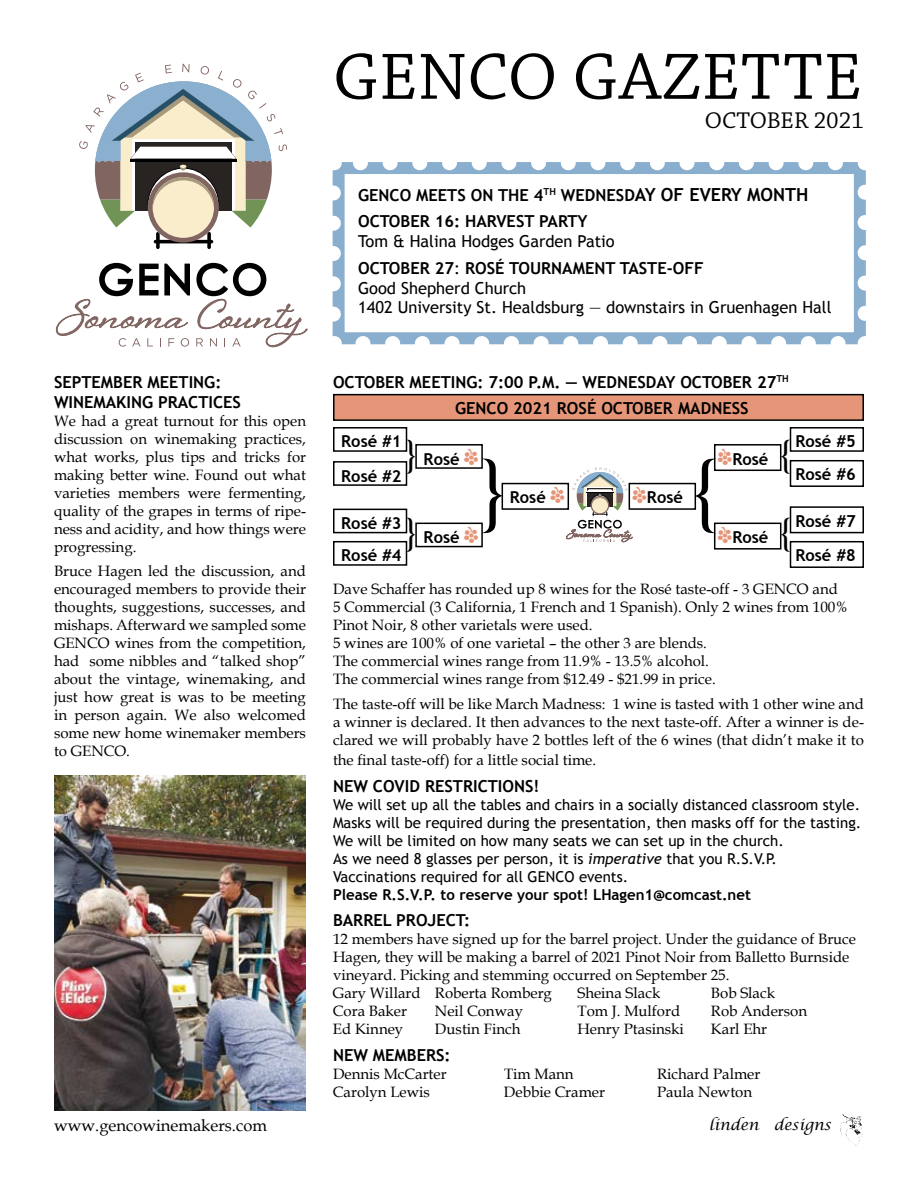
<style>
.page{position:relative;width:918px;height:1188px;background:#fff}
.page>*{position:absolute;margin:0;border:0;box-sizing:border-box;transform-origin:0 0}
.t1{font:79.5px "Book Antiqua";color:#000}
.t2{font:69px "Chaparral Pro";letter-spacing:.005em;color:#000}
.t3{font:36px/78.3px "Book Antiqua";color:#000}
.t4{font:24px "Chaparral Pro";color:#000}
.t5{font:700 16.5px/26.5px "Trebuchet MS";color:#000}
.t6{font:16.5px/19.8px "Trebuchet MS";color:#000}
.t7{font:16.5px "Book Antiqua";color:#000}
.t8{font:15px/18px "Book Antiqua";color:#000;text-align:justify}
.t9{font:15px/18px "Trebuchet MS";color:#000}
.t10{font:700 15px "Trebuchet MS";color:#000}
.t11{font:italic 15px "Lucida Calligraphy";color:#000}
.s1{font-size:18px}
.s2{font-weight:400}
.s3{font-family:"Medio Magazine Regular";font-weight:400;color:#e69678}
.s4{font-style:italic}
</style>
<div class="page">
<div style="left:333px;top:162px;width:533px;height:182px;border:12px solid #8aafce"></div>
<svg style="left:332px;top:193px;width:9px;height:135px"></svg>
<svg style="left:363px;top:336px;width:487px;height:9px"></svg>
<svg style="left:858px;top:178px;width:8px;height:135px"></svg>
<svg style="left:348px;top:162px;width:488px;height:8px"></svg>
<svg style="left:55px;top:263px;width:135px;height:84px"></svg>
<svg style="left:196px;top:263px;width:111px;height:85px"></svg>
<svg style="left:79px;top:64px;width:208px;height:185px"></svg>
<img style="left:843px;top:1114px;width:19px;height:32px">
<div style="left:333px;top:427px;width:74px;height:25px;border:2px solid #000"></div>
<div style="left:333px;top:461px;width:74px;height:25px;border:2px solid #000"></div>
<div style="left:333px;top:509px;width:74px;height:24px;border:2px solid #000"></div>
<div style="left:333px;top:541px;width:74px;height:25px;border:2px solid #000"></div>
<div style="left:790px;top:427px;width:74px;height:25px;border:2px solid #000"></div>
<div style="left:790px;top:460px;width:74px;height:27px;border:2px solid #000"></div>
<div style="left:790px;top:506px;width:74px;height:27px;border:2px solid #000"></div>
<div style="left:790px;top:541px;width:74px;height:27px;border:2px solid #000"></div>
<div style="left:415px;top:444px;width:68px;height:25px;border:2px solid #000"></div>
<div style="left:502px;top:483px;width:67px;height:27px;border:2px solid #000"></div>
<div style="left:714px;top:444px;width:67px;height:27px;border:2px solid #000"></div>
<div style="left:714px;top:523px;width:67px;height:27px;border:2px solid #000"></div>
<div style="left:415px;top:523px;width:68px;height:24px;border:2px solid #000"></div>
<div style="left:629px;top:483px;width:67px;height:27px;border:2px solid #000"></div>
<svg style="left:566px;top:467px;width:67px;height:76px"></svg>
<div style="left:334px;top:395px;width:529px;height:25px;background:#e69678"></div>
<div style="left:333px;top:394px;width:531px;height:27px;border:2px solid #000"></div>
<img style="left:54px;top:775px;width:252px;height:335px">
<p class="t5" style="left:54px;top:372px;width:189px;line-height:19.8px">SEPTEMBER MEETING:<br>WINEMAKING PRACTICES</p>
<p class="t8" style="left:54px;top:411px;width:254px">We had a great turnout for this open discussion on winemaking practices, what works, plus tips and tricks for making better wine. Found out what varieties members were fermenting, quality of the grapes in terms of ripe&shy;ness and acidity, and how things were progressing.</p>
<p class="t8" style="left:54px;top:562px;width:254px">Bruce Hagen led the discussion, and encouraged members to provide their thoughts, suggestions, successes, and mishaps. Afterward we sampled some GENCO wines from the competition, had some nibbles and “talked shop” about the vintage, winemaking, and just how great is was to be meeting in person again. We also welcomed some new home winemaker members to GENCO.</p>
<p class="t7" style="left:54px;top:1114px;width:214px">www.gencowinemakers.com</p>
<h2 class="t2" style="left:333px;top:39px;width:531px">GENCO GAZETTE</h2>
<h3 class="t4" style="left:705px;top:107px;width:161px">OCTOBER 2021</h3>
<p class="t5" style="left:358px;top:182px;width:452px">GENCO MEETS ON THE 4<sup>TH</sup> WEDNESD<span class="s1">AY OF EVERY MONTH<br></span>OCTOBER 16: HARVEST PARTY</p>
<p class="t5" style="left:358px;top:228px;width:347px"><span class="s2">Tom &amp; Halina Hodges Garden Patio<br></span>OCTOBER 27<span class="s2">:</span> ROSÉ TOURNAMENT TASTE-OFF</p>
<p class="t6" style="left:358px;top:278px;width:475px">Good Shepherd Church<br>1402 University St. Healdsburg — downstairs in Gruenhagen Hall</p>
<p class="t5" style="left:333px;top:369px;width:457px">OCTOBER MEETING: 7:00 P.M. — WEDNESDAY OCTOBER 27<sup>TH</sup></p>
<p class="t5" style="left:455px;top:395px;width:295px">GENCO 2021 ROSÉ OCTOBER MADNESS</p>
<p class="t5" style="left:341px;top:425px;width:62px;line-height:34px">Rosé #1<br>Rosé #2</p>
<p class="t5" style="left:341px;top:507px;width:62px;line-height:32.4px">Rosé #3<br>Rosé #4</p>
<p class="t5" style="left:795px;top:425px;width:62px;line-height:32.8px">Rosé #5<br>Rosé #6</p>
<p class="t5" style="left:795px;top:504px;width:62px;line-height:34.7px">Rosé #7<br>Rosé #8</p>
<h3 class="t3" style="left:405px;top:414px;width:13px">} }</h3>
<h3 class="t3" style="left:780px;top:414px;width:13px">{ {</h3>
<p class="t5" style="left:424px;top:446px;width:57px">Rosé <span class="s3">A</span></p>
<p class="t5" style="left:718px;top:446px;width:52px"><span class="s3">A</span>Rosé</p>
<h1 class="t1" style="left:480px;top:434px;width:28px">}</h1>
<h1 class="t1" style="left:691px;top:434px;width:28px">{</h1>
<p class="t5" style="left:510px;top:484px;width:57px">Rosé <span class="s3">A</span></p>
<p class="t5" style="left:633px;top:484px;width:52px"><span class="s3">A</span>Rosé</p>
<p class="t5" style="left:424px;top:524px;width:57px">Rosé <span class="s3">A</span></p>
<p class="t5" style="left:718px;top:524px;width:52px"><span class="s3">A</span>Rosé</p>
<p class="t8" style="left:333px;top:580px;width:516px;text-align:left">Dave Schaffer has rounded up 8 wines for the Rosé taste-off - 3 GENCO and 5 Commercial (3 California, 1 French and 1 Spanish). Only 2 wines from 100% Pinot Noir, 8 other varietals were used.<br>5 wines are 100% of one varietal – the other 3 are blends.<br>The commercial wines range from 11.9% - 13.5% alcohol.<br>The commercial wines range from $12.49 - $21.99 in price.</p>
<p class="t8" style="left:333px;top:695px;width:532px">The taste-off will be like March Madness: 1 wine is tasted with 1 other wine and a winner is declared. It then advances to the next taste-off. After a winner is de&shy;clared we will probably have 2 bottles left of the 6 wines (that didn’t make it to</p>
<p class="t8" style="left:333px;top:751px;width:265px">the final taste-off) for a little social time.</p>
<p class="t5" style="left:333px;top:772px;width:208px">NEW COVID RESTRICTIONS!</p>
<p class="t9" style="left:333px;top:795px;width:530px">We will set up all the tables and chairs in a socially distanced classroom style.<br>Masks will be required during the presentation, then masks off for the tasting.<br>We will be limited on how many seats we can set up in the church.<br>As we need 8 glasses per person, it is <span class="s4">imperative</span> that you R.S.V.P.<br>Vaccinations required for all GENCO events.</p>
<p class="t10" style="left:333px;top:885px;width:420px">Please R.S.V.P. to reserve your spot! LHagen1@comcast.net</p>
<p class="t5" style="left:333px;top:907px;width:139px">BARREL PROJECT:</p>
<p class="t8" style="left:333px;top:930px;width:525px;text-align:left">12 members have signed up for the barrel project. Under the guidance of Bruce Hagen, they will be making a barrel of 2021 Pinot Noir from Balletto Burnside vineyard. Picking and stemming occurred on September 25.<br>Gary Willard Roberta Romberg</p>
<p class="t8" style="left:577px;top:984px;width:84px">Sheina Slack</p>
<p class="t8" style="left:711px;top:984px;width:66px">Bob Slack</p>
<p class="t8" style="left:333px;top:1002px;width:76px">Cora Baker</p>
<p class="t8" style="left:435px;top:1002px;width:90px">Neil Conway</p>
<p class="t8" style="left:577px;top:1002px;width:104px">Tom J. Mulford</p>
<p class="t8" style="left:711px;top:1002px;width:98px">Rob Anderson</p>
<p class="t8" style="left:333px;top:1020px;width:72px">Ed Kinney</p>
<p class="t8" style="left:435px;top:1020px;width:87px">Dustin Finch</p>
<p class="t8" style="left:577px;top:1020px;width:108px">Henry Ptasinski</p>
<p class="t8" style="left:711px;top:1020px;width:58px">Karl Ehr</p>
<p class="t5" style="left:333px;top:1042px;width:119px">NEW MEMBERS:</p>
<p class="t8" style="left:333px;top:1064px;width:115px">Dennis McCarter</p>
<p class="t8" style="left:504px;top:1064px;width:71px">Tim Mann</p>
<p class="t8" style="left:657px;top:1064px;width:105px">Richard Palmer</p>
<p class="t8" style="left:333px;top:1082px;width:99px">Carolyn Lewis</p>
<p class="t8" style="left:504px;top:1082px;width:103px">Debbie Cramer</p>
<p class="t8" style="left:657px;top:1082px;width:97px">Paula Newton</p>
<p class="t11" style="left:709px;top:1116px;width:124px">linden designs</p>
</div>
